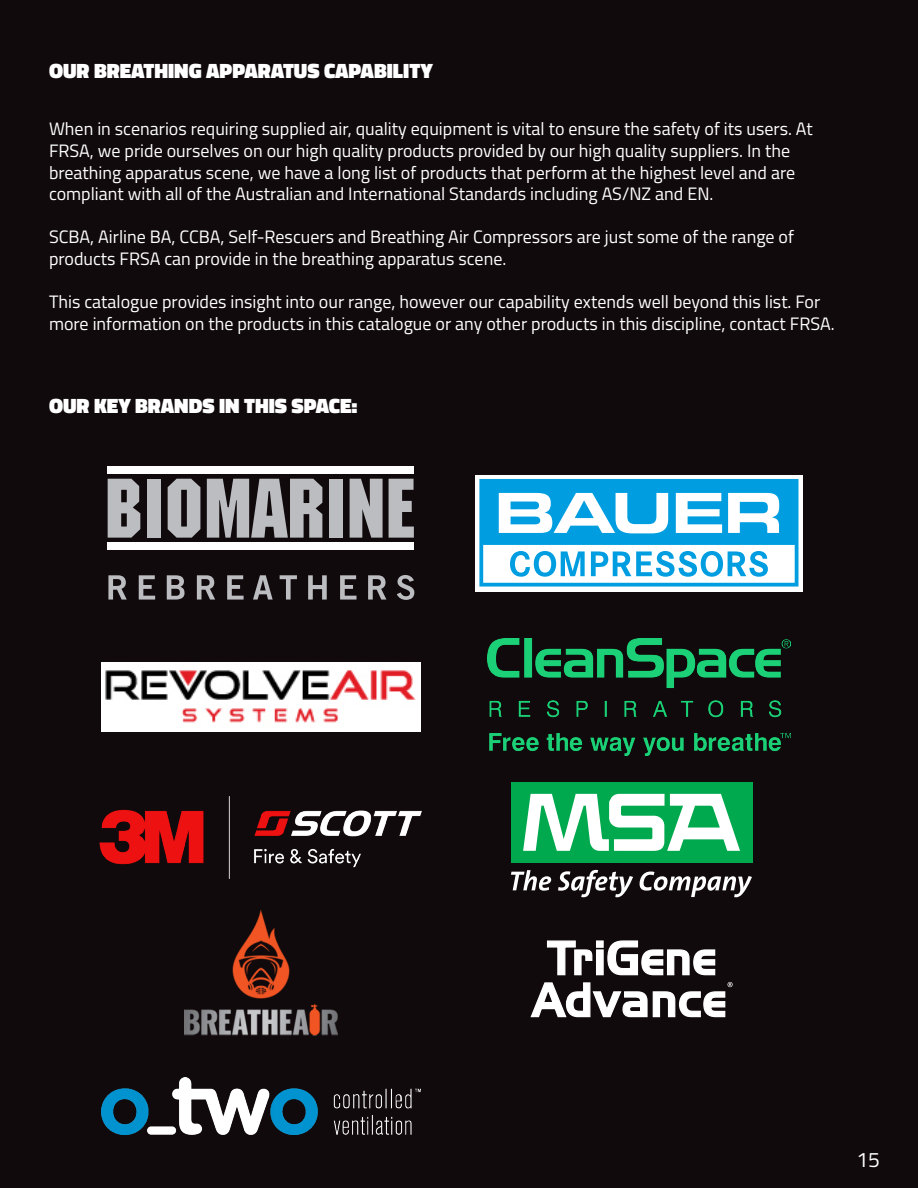
<style>
.page{position:relative;width:918px;height:1188px;background:#fff}
.page>*{position:absolute;margin:0;border:0;box-sizing:border-box;transform-origin:0 0}
.t1{font:900 21px "Titillium Web";color:#fff}
.t2{font:21px "Titillium Web";color:#fff}
.t3{font:18px/21.6px "Titillium Web";color:#fff}
</style>
<div class="page">
<div style="left:887px;top:0;width:31px;height:1188px;background:#110a0c"></div>
<div style="left:0;top:0;width:900px;height:1188px;background:#110a0c"></div>
<div style="left:511px;top:782px;width:241px;height:80px;background:#00a94e"></div>
<svg style="left:523px;top:794px;width:217px;height:57px"></svg>
<svg style="left:511px;top:870px;width:40px;height:21px"></svg>
<svg style="left:558px;top:870px;width:75px;height:27px"></svg>
<svg style="left:640px;top:872px;width:112px;height:25px"></svg>
<img style="left:99px;top:796px;width:323px;height:83px">
<img style="left:102px;top:662px;width:318px;height:69px">
<div style="left:475px;top:475px;width:328px;height:116px;background:#fff"></div>
<svg style="left:479px;top:478px;width:320px;height:109px"></svg>
<img style="left:184px;top:910px;width:154px;height:125px">
<img style="left:488px;top:638px;width:302px;height:117px">
<svg style="left:530px;top:940px;width:203px;height:77px"></svg>
<img style="left:102px;top:1078px;width:318px;height:56px">
<svg style="left:108px;top:479px;width:32px;height:59px"></svg>
<div style="left:147px;top:479px;width:14px;height:59px;background:#bcbdc0"></div>
<svg style="left:168px;top:479px;width:32px;height:59px"></svg>
<svg style="left:207px;top:479px;width:115px;height:59px"></svg>
<div style="left:329px;top:479px;width:14px;height:59px;background:#bcbdc0"></div>
<svg style="left:350px;top:479px;width:33px;height:59px"></svg>
<svg style="left:389px;top:479px;width:25px;height:59px"></svg>
<div style="left:108px;top:466px;width:306px;height:8px;background:#fff"></div>
<div style="left:108px;top:543px;width:306px;height:7px;background:#fff"></div>
<svg style="left:108px;top:575px;width:19px;height:25px"></svg>
<svg style="left:139px;top:575px;width:16px;height:25px"></svg>
<svg style="left:167px;top:575px;width:18px;height:25px"></svg>
<svg style="left:197px;top:575px;width:18px;height:25px"></svg>
<svg style="left:227px;top:575px;width:17px;height:25px"></svg>
<svg style="left:253px;top:575px;width:20px;height:25px"></svg>
<svg style="left:280px;top:575px;width:17px;height:25px"></svg>
<svg style="left:308px;top:575px;width:19px;height:25px"></svg>
<svg style="left:340px;top:575px;width:17px;height:25px"></svg>
<svg style="left:368px;top:575px;width:18px;height:25px"></svg>
<svg style="left:397px;top:575px;width:17px;height:25px"></svg>
<p class="t1" style="left:49px;top:56px;width:385px">OUR BREATHING APPARATUS CAPABILITY</p>
<p class="t3" style="left:49px;top:117px;width:765px">When in scenarios requiring supplied air, quality equipment is vital to ensure the safety of its users. At<br>FRSA, we pride ourselves on our high quality products provided by our high quality suppliers. In the</p>
<p class="t3" style="left:49px;top:161px;width:748px">breathing apparatus scene, we have a long list of products that perform at the highest level and are</p>
<p class="t3" style="left:49px;top:182px;width:666px">compliant with all of the Australian and International Standards including AS/NZ and EN.</p>
<p class="t3" style="left:49px;top:225px;width:747px">SCBA, Airline BA, CCBA, Self-Rescuers and Breathing Air Compressors are just some of the range of</p>
<p class="t3" style="left:49px;top:247px;width:459px">products FRSA can provide in the breathing apparatus scene.</p>
<p class="t3" style="left:49px;top:290px;width:787px">This catalogue provides insight into our range, however our capability extends well beyond this list. For more information on the products in this catalogue or any other products in this discipline, contact FRSA.</p>
<p class="t1" style="left:49px;top:391px;width:310px">OUR KEY BRANDS IN THIS SPACE:</p>
<p class="t2" style="left:857px;top:1144px;width:25px">15</p>
</div>
